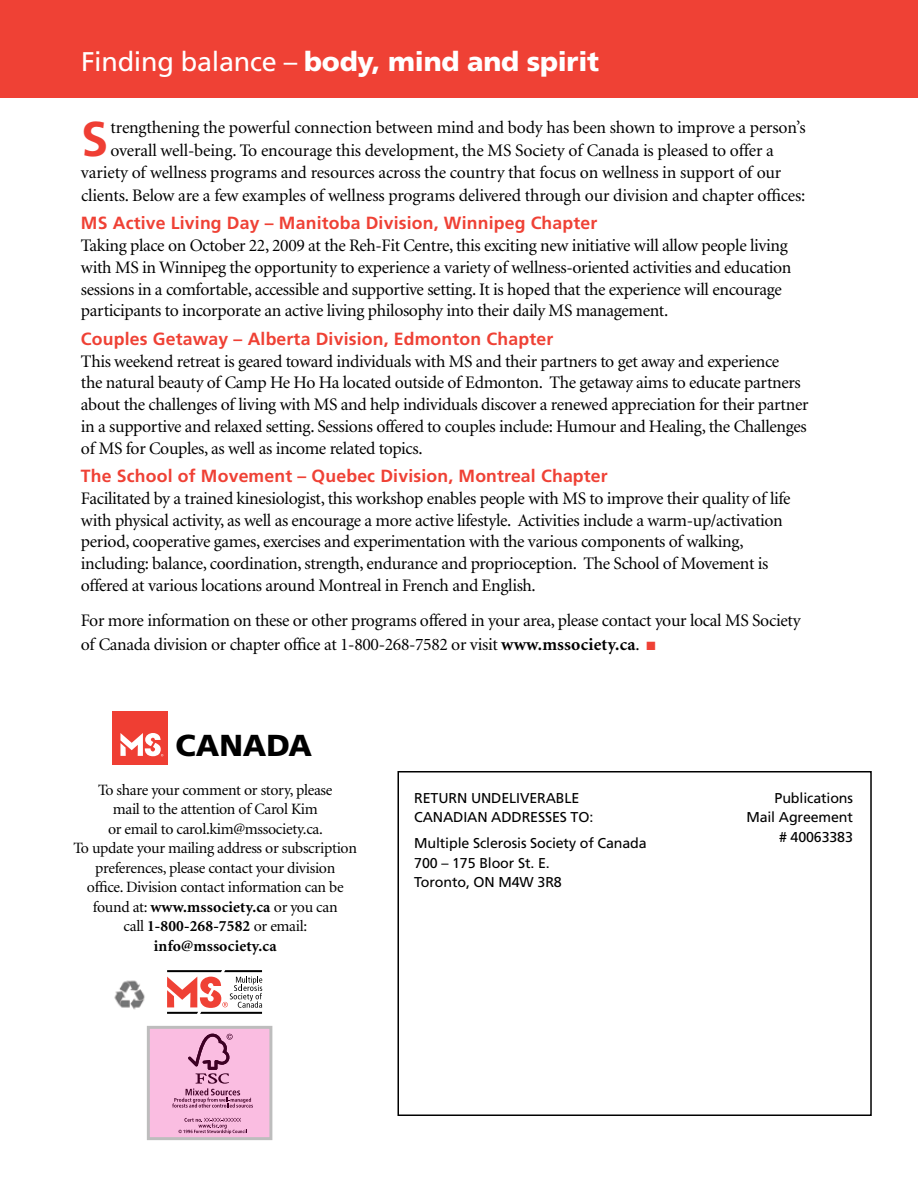
<style>
.page{position:relative;width:918px;height:1188px;background:#fff}
.page>*{position:absolute;margin:0;border:0;box-sizing:border-box;transform-origin:0 0}
.t1{font:700 48.75px "Frutiger";color:#ef3e33}
.t2{font:900 30.3px "Frutiger";color:#000}
.t3{font:900 27px "Frutiger";letter-spacing:-.01em;color:#fff}
.t4{font:17.7px/21.8px "Minion";letter-spacing:-.02em;color:#000}
.t5{font:700 17.7px "Frutiger";letter-spacing:.01em;color:#ef4135}
.t6{font:15.75px/19.5px "Minion";letter-spacing:-.02em;color:#000;text-align:center}
.t7{font:14.25px/19.5px "Frutiger";letter-spacing:-.01em;color:#000}
.s1{font-weight:400}
.s2{font-weight:700}
.s3{color:#ef4135}
</style>
<div class="page">
<div style="left:0;top:0;width:918px;height:97px;background:#ef4135"></div>
<div style="left:112px;top:712px;width:56px;height:53px;background:#ef3e33"></div>
<svg style="left:120px;top:733px;width:43px;height:23px"></svg>
<div style="left:398px;top:771px;width:474px;height:345px;border:2px solid #000"></div>
<svg style="left:167px;top:970px;width:95px;height:44px"></svg>
<img style="left:114px;top:980px;width:31px;height:30px">
<svg style="left:151px;top:1030px;width:117px;height:106px;background:#e9acd0"></svg>
<h3 class="t3" style="left:81px;top:45px;width:520px"><span class="s1">Finding balance –</span> body, mind and spirit</h3>
<h1 class="t1" style="left:81px;top:110px;width:24px">S</h1>
<p class="t4" style="left:111px;top:118px;width:697px">trengthening the powerful connection between mind and body has been shown to improve a person’s</p>
<p class="t4" style="left:111px;top:140px;width:665px">overall well-being. To encourage this development, the MS Society of Canada is pleased to offer a</p>
<p class="t4" style="left:81px;top:163px;width:702px">variety of wellness programs and resources across the country that focus on wellness in support of our</p>
<p class="t4" style="left:81px;top:185px;width:726px">clients. Below are a few examples of wellness programs delivered through our division and chapter offices:</p>
<p class="t5" style="left:81px;top:213px;width:518px">MS Active Living Day – Manitoba Division, Winnipeg Chapter</p>
<p class="t4" style="left:81px;top:235px;width:712px">Taking place on October 22, 2009 at the Reh-Fit Centre, this exciting new initiative will allow people living with MS in Winnipeg the opportunity to experience a variety of wellness-oriented activities and education sessions in a comfortable, accessible and supportive setting. It is hoped that the experience will encourage participants to incorporate an active living philosophy into their daily MS management.</p>
<p class="t5" style="left:81px;top:328px;width:474px">Couples Getaway – Alberta Division, Edmonton Chapter</p>
<p class="t4" style="left:81px;top:351px;width:729px">This weekend retreat is geared toward individuals with MS and their partners to get away and experience<br>the natural beauty of Camp He Ho Ha located outside of Edmonton. The getaway aims to educate partners about the challenges of living with MS and help individuals discover a renewed appreciation for their partner in a supportive and relaxed setting. Sessions offered to couples include: Humour and Healing, the Challenges of MS for Couples, as well as income related topics.</p>
<p class="t5" style="left:81px;top:466px;width:528px">The School of Movement – Quebec Division, Montreal Chapter</p>
<p class="t4" style="left:81px;top:488px;width:711px">Facilitated by a trained kinesiologist, this workshop enables people with MS to improve their quality of life with physical activity, as well as encourage a more active lifestyle. Activities include a warm-up/activation period, cooperative games, exercises and experimentation with the various components of walking, including: balance, coordination, strength, endurance and proprioception. The School of Movement is offered at various locations around Montreal in French and English.</p>
<p class="t4" style="left:81px;top:609px;width:721px;line-height:24px">For more information on these or other programs offered in your area, please contact your local MS Society of Canada division or chapter office at 1-800-268-7582 or visit <span class="s2">www.mssociety.ca</span>. <span class="s3">■</span></p>
<h2 class="t2" style="left:176px;top:727px;width:138px">CANADA</h2>
<p class="t6" style="left:74px;top:781px;width:285px">To share your comment or story, please<br>mail to the attention of Carol Kim<br>or email to carol.kim@mssociety.ca.<br>To update your mailing address or subscription preferences, please contact your division<br>office. Division contact information can be found at: <span class="s2">www.mssociety.ca</span> or you can<br>call <span class="s2">1-800-268-7582</span> or email: <span class="s2">info@mssociety.ca</span></p>
<p class="t7" style="left:414px;top:788px;width:181px">RETURN UNDELIVERABLE<br>CANADIAN ADDRESSES TO:</p>
<p class="t7" style="left:414px;top:834px;width:234px">Multiple Sclerosis Society of Canada<br>700 – 175 Bloor St. E.<br>Toronto, ON M4W 3R8</p>
<p class="t7" style="left:746px;top:788px;width:108px;text-align:right">Publications<br>Mail Agreement # 40063383</p>
</div>
